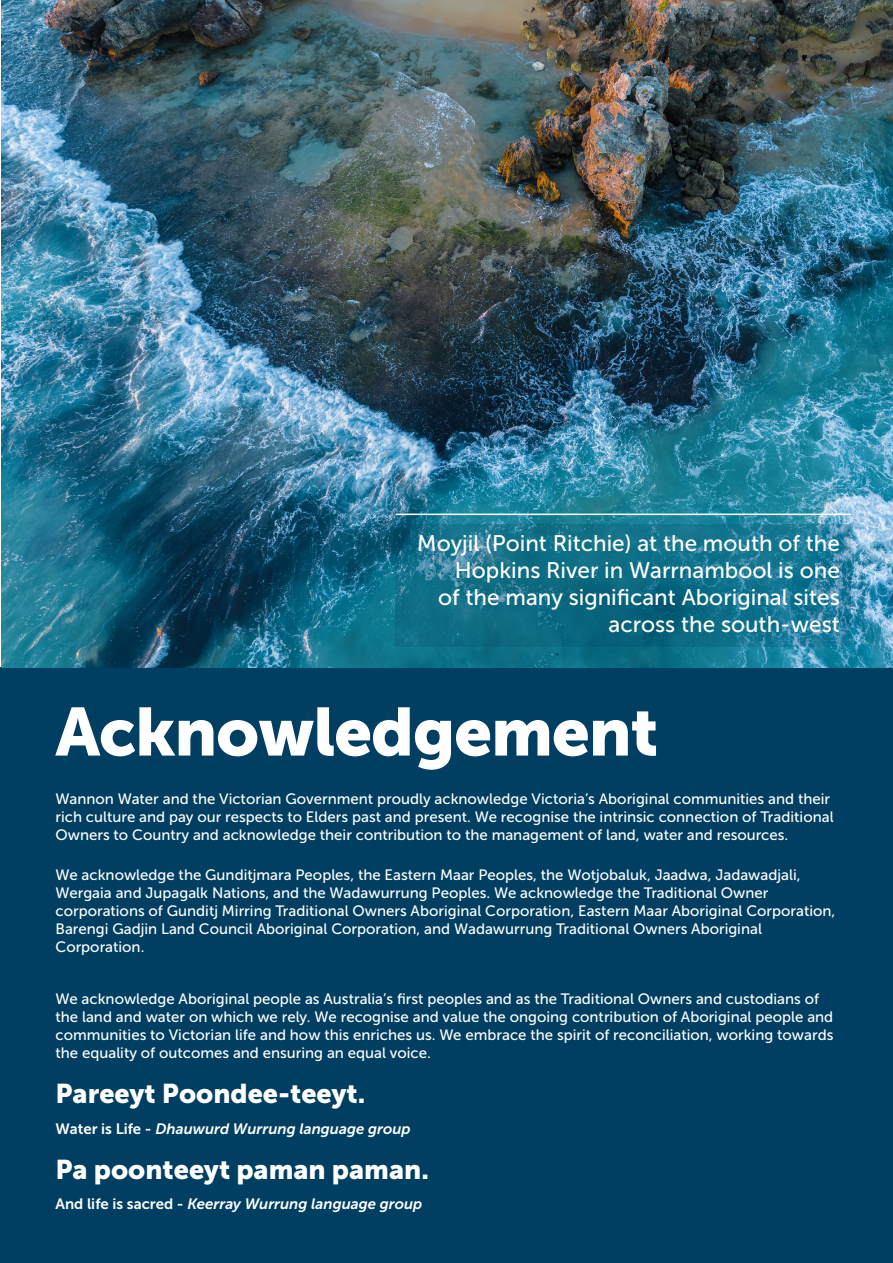
<style>
.page{position:relative;width:893px;height:1263px;background:#fff}
.page>*{position:absolute;margin:0;border:0;box-sizing:border-box;transform-origin:0 0}
.Heading_1{font:67.5px "Museo Sans 900";letter-spacing:-.015em;color:#fff}
.t1{font:27px "Museo Sans 900";color:#fff}
.t2{font:22.5px/27px "Museo Sans 500";color:#fff;text-align:right}
.Introduction{font:15px/18px "Museo Sans 500";color:#fff}
.t3{font:italic 15px "Museo Sans 700";color:#fff}
.s1{font-style:normal}
</style>
<div class="page">
<div style="left:0;top:667px;width:893px;height:596px;background:#003f61"></div>
<img style="left:2px;top:0;width:891px;height:667px">
<svg style="left:396px;top:524px;width:455px;height:123px;background:#14718a"></svg>
<hr style="left:396px;top:514px;width:455px;height:1px;background:#fff">
<p class="t2" style="left:417px;top:530px;width:424px">Moyjil (Point Ritchie) at the mouth of the Hopkins River in Warrnambool is one<br>of the many significant Aboriginal sites across the south-west</p>
<p class="Heading_1" style="left:56px;top:694px;width:604px">Acknowledgement</p>
<p class="Introduction" style="left:56px;top:790px;width:780px">Wannon Water and the Victorian Government proudly acknowledge Victoria’s Aboriginal communities and their rich culture and pay our respects to Elders past and present. We recognise the intrinsic connection of Traditional<br>Owners to Country and acknowledge their contribution to the management of land, water and resources.</p>
<p class="Introduction" style="left:56px;top:865px;width:781px">We acknowledge the Gunditjmara Peoples, the Eastern Maar Peoples, the Wotjobaluk, Jaadwa, Jadawadjali, Wergaia and Jupagalk Nations, and the Wadawurrung Peoples. We acknowledge the Traditional Owner corporations of Gunditj Mirring Traditional Owners Aboriginal Corporation, Eastern Maar Aboriginal Corporation, Barengi Gadjin Land Council Aboriginal Corporation, and Wadawurrung Traditional Owners Aboriginal Corporation.</p>
<p class="Introduction" style="left:56px;top:989px;width:779px">We acknowledge Aboriginal people as Australia’s first peoples and as the Traditional Owners and custodians of the land and water on which we rely. We recognise and value the ongoing contribution of Aboriginal people and communities to Victorian life and how this enriches us. We embrace the spirit of reconciliation, working towards the equality of outcomes and ensuring an equal voice.</p>
<p class="t1" style="left:56px;top:1078px;width:311px">Pareeyt Poondee-teeyt.</p>
<p class="t3" style="left:56px;top:1120px;width:357px"><span class="s1">Water is Life -</span> Dhauwurd Wurrung language group</p>
<p class="t1" style="left:56px;top:1154px;width:375px">Pa poonteeyt paman paman.</p>
<p class="t3" style="left:56px;top:1196px;width:368px"><span class="s1">And life is sacred -</span> Keerray Wurrung language group</p>
</div>
